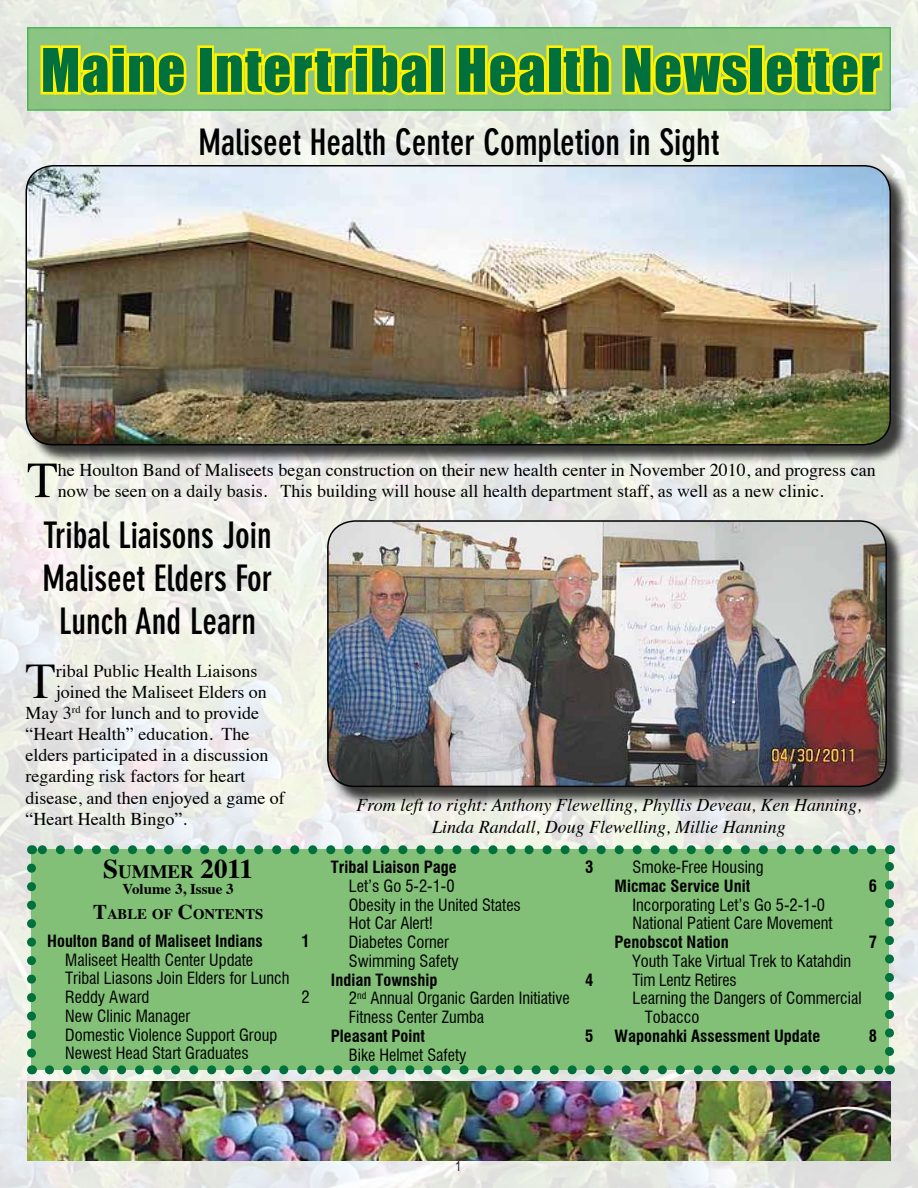
<style>
.page{position:relative;width:918px;height:1188px;background:#fff}
.page>*{position:absolute;margin:0;border:0;box-sizing:border-box;transform-origin:0 0}
.t1{font:55.5px "Impact";letter-spacing:.025em;color:#00703c}
.t2{font:50.7px "Times";color:#000}
.t3{font:49.8px "Times";color:#000}
.t4{font:700 condensed 36px/43.2px "DIN Neuzeit Grotesk";color:#000;text-align:center}
.t5{font:700 18.9px "Times";color:#000}
.t6{font:18px/21.6px "Times";color:#000}
.t7{font:italic 18px/21.6px "Times";color:#000;text-align:center}
.t8{font:condensed 16.5px/18.8px "Swiss 721 BT";color:#000}
.t9{font:700 condensed 16.5px "Swiss 721 BT";color:#000}
.t10{font:700 15px "Times";color:#000}
.t11{font:700 14.7px "Times";color:#000}
.t12{font:13.5px "Arial Narrow";color:#000}
.s1{font-size:27px}
.s2{font-size:21px}
</style>
<div class="page">
<img style="left:0;top:0;width:918px;height:1188px">
<div style="left:32px;top:850px;width:858px;height:220px;background:#82c078"></div>
<svg style="left:49px;top:1065px;width:832px;height:9px"></svg>
<svg style="left:40px;top:845px;width:832px;height:9px"></svg>
<svg style="left:27px;top:868px;width:9px;height:206px"></svg>
<svg style="left:885px;top:845px;width:9px;height:207px"></svg>
<img style="left:27px;top:1082px;width:864px;height:79px">
<div style="left:329px;top:523px;width:577px;height:283px;background:#000;opacity:.75"></div>
<img style="left:328px;top:521px;width:558px;height:265px">
<div style="left:327px;top:520px;width:560px;height:267px;border:2px solid #000;border-radius:27px"></div>
<div style="left:28px;top:167px;width:882px;height:297px;background:#000;opacity:.75"></div>
<img style="left:26px;top:166px;width:864px;height:279px">
<div style="left:26px;top:165px;width:865px;height:281px;border:2px solid #000;border-radius:27px"></div>
<div style="left:27px;top:27px;width:864px;height:84px;background:#8cc483;border:2px solid #41ad49"></div>
<svg style="left:38px;top:0;width:152px;height:96px"></svg>
<div style="left:197px;top:45px;width:17px;height:49px;border:5px solid #fff200"></div>
<svg style="left:212px;top:45px;width:219px;height:51px"></svg>
<div style="left:429px;top:45px;width:16px;height:49px;border:5px solid #fff200"></div>
<svg style="left:456px;top:45px;width:93px;height:51px"></svg>
<div style="left:546px;top:45px;width:17px;height:49px;border:5px solid #fff200"></div>
<svg style="left:558px;top:45px;width:54px;height:50px"></svg>
<svg style="left:620px;top:25px;width:133px;height:116px"></svg>
<div style="left:748px;top:45px;width:17px;height:49px;border:5px solid #fff200"></div>
<svg style="left:760px;top:46px;width:123px;height:50px"></svg>
<h1 class="t1" style="left:41px;top:27px;width:841px">Maine Intertribal Health Newsletter</h1>
<h3 class="t4" style="left:198px;top:120px;width:523px">Maliseet Health Center Completion in Sight</h3>
<h2 class="t2" style="left:27px;top:433px;width:32px">T</h2>
<p class="t6" style="left:58px;top:457px;width:819px">he Houlton Band of Maliseets began construction on their new health center in November 2010, and progress can now be seen on a daily basis. This building will house all health department staff, as well as a new clinic.</p>
<h3 class="t4" style="left:42px;top:513px;width:232px">Tribal Liaisons Join<br>Maliseet Elders For<br>Lunch And Learn</h3>
<h3 class="t3" style="left:26px;top:635px;width:32px">T</h3>
<p class="t6" style="left:56px;top:659px;width:203px">ribal Public Health Liaisons</p>
<p class="t6" style="left:56px;top:680px;width:212px">joined the Maliseet Elders on</p>
<p class="t6" style="left:25px;top:701px;width:235px">May 3<sup>rd</sup> for lunch and to provide</p>
<p class="t6" style="left:25px;top:722px;width:226px">“Heart Health” education. The</p>
<p class="t6" style="left:25px;top:743px;width:244px">elders participated in a discussion</p>
<p class="t6" style="left:25px;top:764px;width:221px">regarding risk factors for heart</p>
<p class="t6" style="left:25px;top:785px;width:261px">disease, and then enjoyed a game of</p>
<p class="t6" style="left:25px;top:807px;width:163px">“Heart Health Bingo”.</p>
<p class="t7" style="left:357px;top:793px;width:506px">From left to right: Anthony Flewelling, Phyllis Deveau, Ken Hanning,<br>Linda Randall, Doug Flewelling, Millie Hanning</p>
<p class="t5" style="left:103px;top:853px;width:151px"><span class="s1">S</span>UMMER <span class="s1">2011</span></p>
<p class="t10" style="left:123px;top:875px;width:113px">Volume 3, Issue 3</p>
<p class="t11" style="left:93px;top:900px;width:162px"><span class="s2">T</span>ABLE OF <span class="s2">C</span>ONTENTS</p>
<p class="t9" style="left:47px;top:931px;width:217px">Houlton Band of Maliseet Indians</p>
<p class="t9" style="left:301px;top:931px;width:10px">1</p>
<p class="t8" style="left:65px;top:950px;width:226px">Maliseet Health Center Update<br>Tribal Liasons Join Elders for Lunch<br>Reddy Award</p>
<p class="t8" style="left:302px;top:988px;width:10px">2</p>
<p class="t8" style="left:65px;top:1007px;width:214px">New Clinic Manager<br>Domestic Violence Support Group<br>Newest Head Start Graduates</p>
<p class="t9" style="left:331px;top:857px;width:127px">Tribal Liaison Page</p>
<p class="t9" style="left:585px;top:857px;width:10px">3</p>
<p class="t8" style="left:349px;top:876px;width:173px">Let’s Go 5-2-1-0<br>Obesity in the United States<br>Hot Car Alert!<br>Diabetes Corner<br>Swimming Safety</p>
<p class="t9" style="left:331px;top:970px;width:108px">Indian Township</p>
<p class="t9" style="left:585px;top:970px;width:10px">4</p>
<p class="t8" style="left:349px;top:989px;width:222px">2<sup>nd</sup> Annual Organic Garden Initiative<br>Fitness Center Zumba</p>
<p class="t9" style="left:331px;top:1026px;width:96px">Pleasant Point</p>
<p class="t9" style="left:585px;top:1026px;width:10px">5</p>
<p class="t8" style="left:349px;top:1045px;width:119px">Bike Helmet Safety</p>
<p class="t8" style="left:633px;top:858px;width:132px">Smoke-Free Housing</p>
<p class="t9" style="left:615px;top:876px;width:137px">Micmac Service Unit</p>
<p class="t9" style="left:869px;top:876px;width:10px">6</p>
<p class="t8" style="left:633px;top:895px;width:201px">Incorporating Let’s Go 5-2-1-0<br>National Patient Care Movement</p>
<p class="t9" style="left:615px;top:932px;width:116px">Penobscot Nation</p>
<p class="t9" style="left:869px;top:932px;width:10px">7</p>
<p class="t8" style="left:633px;top:951px;width:220px">Youth Take Virtual Trek to Katahdin</p>
<p class="t8" style="left:633px;top:970px;width:106px">Tim Lentz Retires</p>
<p class="t8" style="left:633px;top:989px;width:231px">Learning the Dangers of Commercial</p>
<p class="t8" style="left:645px;top:1008px;width:56px">Tobacco</p>
<p class="t9" style="left:615px;top:1026px;width:207px">Waponahki Assessment Update</p>
<p class="t9" style="left:869px;top:1026px;width:10px">8</p>
<p class="t12" style="left:455px;top:1156px;width:8px">1</p>
</div>
